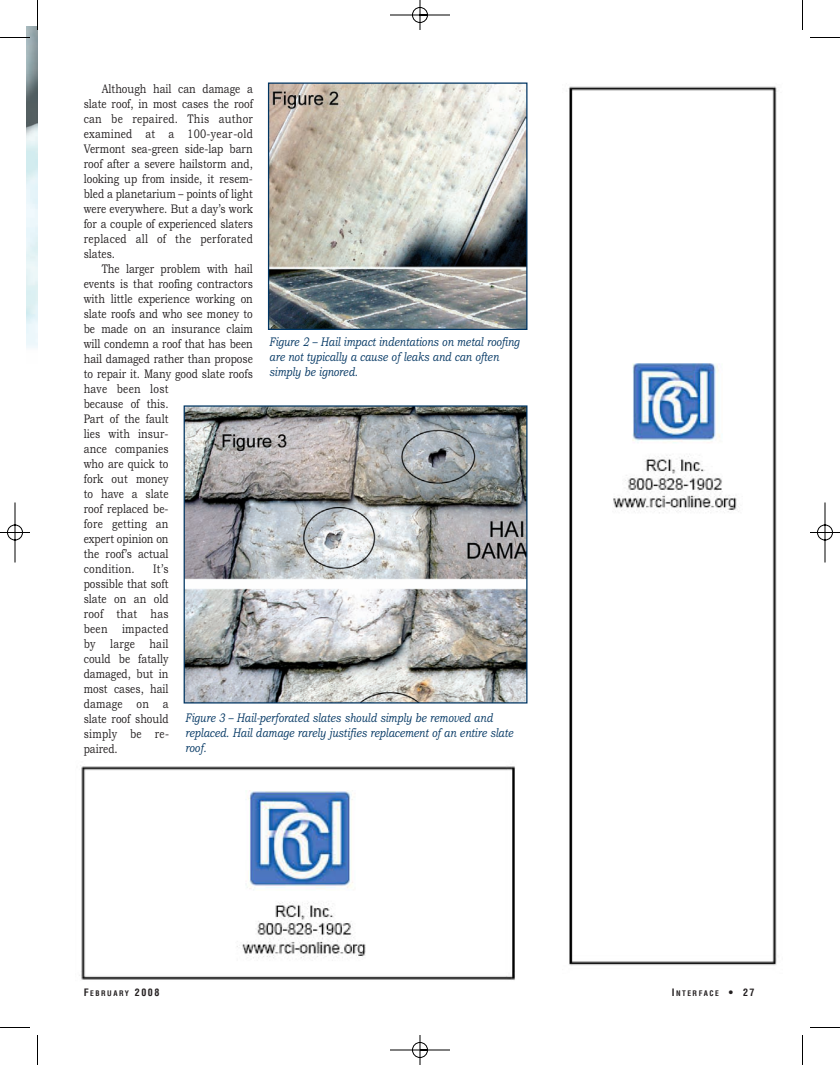
<style>
.page{position:relative;width:840px;height:1065px;background:#fff}
.page>*{position:absolute;margin:0;border:0;box-sizing:border-box;transform-origin:0 0}
.t1{font:12.5px/15px "Bookman Old Style";color:#231f20;text-align:justify;scale:.8 1}
.t2{font:italic 12.5px/15px "Bookman Old Style";color:#003562;scale:.8 1}
.t3{font:700 condensed 7.5px "Helvetica";letter-spacing:.2em;color:#231f20}
.s1{font-size:10px}
</style>
<div class="page">
<hr style="left:802px;top:0;width:1px;height:30px;background:#000">
<hr style="left:810px;top:37px;width:30px;height:1px;background:#000">
<hr style="left:37px;top:1035px;width:1px;height:30px;background:#000">
<hr style="left:0;top:1027px;width:30px;height:1px;background:#000">
<hr style="left:802px;top:1035px;width:1px;height:30px;background:#000">
<hr style="left:810px;top:1027px;width:30px;height:1px;background:#000">
<hr style="left:420px;top:1035px;width:1px;height:30px;background:#000">
<hr style="left:810px;top:532px;width:30px;height:1px;background:#000">
<svg style="left:390px;top:0;width:60px;height:30px"></svg>
<img style="left:26px;top:26px;width:12px;height:322px">
<hr style="left:37px;top:0;width:1px;height:30px;background:#000">
<hr style="left:0;top:37px;width:30px;height:1px;background:#000">
<svg style="left:0;top:502px;width:30px;height:61px"></svg>
<img style="left:270px;top:84px;width:256px;height:244px">
<div style="left:268px;top:82px;width:260px;height:248px;border:1px solid #003562"></div>
<svg style="left:817px;top:502px;width:16px;height:61px"></svg>
<img style="left:568px;top:86px;width:209px;height:880px">
<img style="left:186px;top:407px;width:340px;height:295px">
<div style="left:184px;top:405px;width:344px;height:299px;border:1px solid #003562"></div>
<img style="left:79px;top:765px;width:436px;height:215px">
<svg style="left:390px;top:1042px;width:60px;height:16px"></svg>
<p class="t1" style="left:84px;top:81px;width:213px;text-indent:18px">Although hail can damage a slate roof, in most cases the roof can be repaired. This author examined at a 100-year-old Vermont sea-green side-lap barn roof after a severe hailstorm and, looking up from inside, it resem&shy;bled a planetarium – points of light were everywhere. But a day’s work for a couple of experienced slaters replaced all of the perforated slates.</p>
<p class="t1" style="left:84px;top:261px;width:213px;text-align:left;text-indent:18px">The larger problem with hail events is that roofing contractors with little experience working on slate roofs and who see money to be made on an insurance claim will condemn a roof that has been hail damaged rather than propose to repair it. Many good slate roofs have been lost<br>because of this.<br>Part of the fault<br>lies with insur-<br>ance companies<br>who are quick to<br>fork out money<br>to have a slate<br>roof replaced be-<br>fore getting an<br>expert opinion on<br>the roof’s actual<br>condition.</p>
<p class="t2" style="left:269px;top:334px;width:314px">Figure 2 – Hail impact indentations on metal roofing are not typically a cause of leaks and can often simply be ignored.</p>
<p class="t1" style="left:84px;top:561px;width:108px;text-indent:70px">It’s possible that soft slate on an old roof that has been impacted by large hail could be fatally damaged, but in most cases, hail damage on a slate roof should simply be re&shy;paired.</p>
<p class="t2" style="left:185px;top:711px;width:412px">Figure 3 – Hail-perforated slates should simply be removed and replaced. Hail damage rarely justifies replacement of an entire slate roof.</p>
<p class="t3" style="left:84px;top:989px;width:77px"><span class="s1">F</span>EBRUARY <span class="s1">2008</span></p>
<p class="t3" style="left:672px;top:989px;width:84px"><span class="s1">I</span>NTERFACE <span class="s1">• 27</span></p>
</div>
